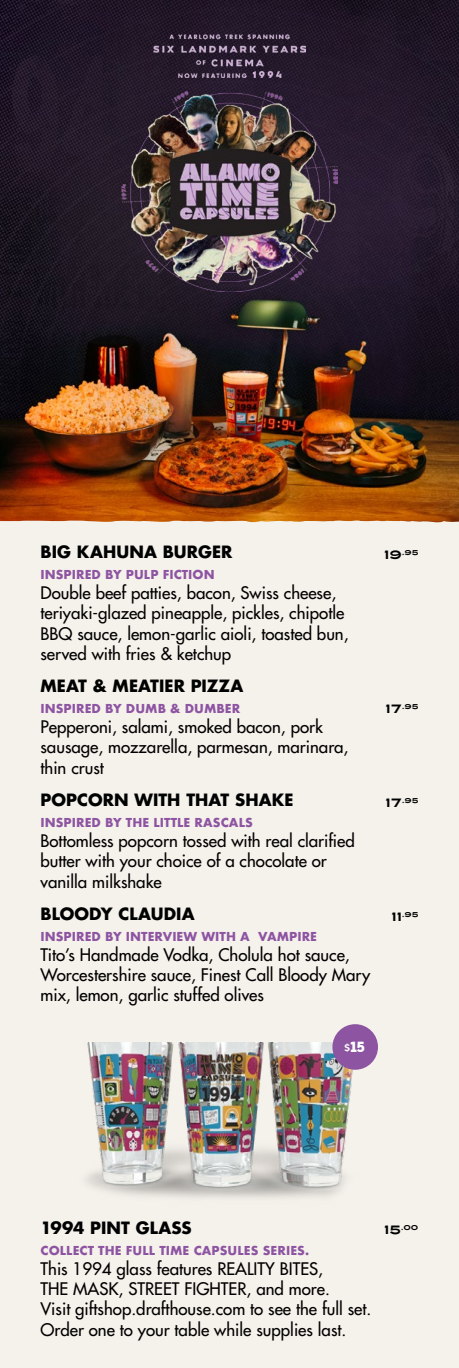
<style>
.page{position:relative;width:459px;height:1368px;background:#fff}
.page>*{position:absolute;margin:0;border:0;box-sizing:border-box;transform-origin:0 0}
.t1{font:500 16.8px/20.2px "Futura Std";color:#000}
.t2{font:700 16.5px "Futura LT Pro";letter-spacing:.005em;color:#000101}
.t3{font:800 15px "Houschka";color:#fff}
.t4{font:700 12px "Futura";letter-spacing:.005em;color:#8d54a2}
.t5{font:7.05px "Turnpike";letter-spacing:.005em;color:#000101}
.s1{font-size:12px}
.s2{font-family:"Houschka Pro";font-weight:700;font-size:10.5px}
</style>
<div class="page">
<img style="left:0;top:0;width:459px;height:520px">
<div style="left:0;top:1251px;width:459px;height:117px;background:#f5f1eb"></div>
<div style="left:0;top:520px;width:459px;height:731px;background:#f5f1eb"></div>
<img style="left:122px;top:87px;width:215px;height:204px">
<img style="left:68px;top:1042px;width:302px;height:199px">
<img style="left:153px;top:34px;width:153px;height:43px">
<div style="left:332px;top:1024px;width:46px;height:46px;background:#8d54a2;border-radius:50%"></div>
<p class="t2" style="left:40px;top:539px;width:193px">BIG KAHUNA BURGER</p>
<p class="t5" style="left:384px;top:547px;width:36px"><span class="s1">19</span>.95</p>
<p class="t4" style="left:40px;top:566px;width:176px">INSPIRED BY PULP FICTION</p>
<p class="t1" style="left:40px;top:583px;width:310px">Double beef patties, bacon, Swiss cheese, teriyaki-glazed pineapple, pickles, chipotle BBQ sauce, lemon-garlic aioli, toasted bun, served with fries &amp; ketchup</p>
<p class="t2" style="left:40px;top:673px;width:204px">MEAT &amp; MEATIER PIZZA</p>
<p class="t4" style="left:40px;top:700px;width:201px">INSPIRED BY DUMB &amp; DUMBER</p>
<p class="t5" style="left:385px;top:701px;width:35px"><span class="s1">17</span>.95</p>
<p class="t1" style="left:40px;top:717px;width:310px">Pepperoni, salami, smoked bacon, pork sausage, mozzarella, parmesan, marinara, thin crust</p>
<p class="t2" style="left:40px;top:787px;width:254px">POPCORN WITH THAT SHAKE</p>
<p class="t5" style="left:385px;top:795px;width:35px"><span class="s1">17</span>.95</p>
<p class="t4" style="left:40px;top:814px;width:214px">INSPIRED BY THE LITTLE RASCALS</p>
<p class="t1" style="left:40px;top:831px;width:316px">Bottomless popcorn tossed with real clarified butter with your choice of a chocolate or vanilla milkshake</p>
<p class="t2" style="left:40px;top:901px;width:156px">BLOODY CLAUDIA</p>
<p class="t5" style="left:391px;top:909px;width:29px"><span class="s1">11</span>.95</p>
<p class="t4" style="left:40px;top:927px;width:278px">INSPIRED BY INTERVIEW WITH A VAMPIRE</p>
<p class="t1" style="left:40px;top:945px;width:331px">Tito’s Handmade Vodka, Cholula hot sauce,<br>Worcestershire sauce, Finest Call Bloody Mary mix, lemon, garlic stuffed olives</p>
<p class="t3" style="left:344px;top:1038px;width:22px"><span class="s2">$</span>15</p>
<p class="t2" style="left:40px;top:1215px;width:153px">1994 PINT GLASS</p>
<p class="t5" style="left:384px;top:1223px;width:36px"><span class="s1">15</span>.00</p>
<p class="t4" style="left:40px;top:1242px;width:270px">COLLECT THE FULL TIME CAPSULES SERIES.</p>
<p class="t1" style="left:40px;top:1259px;width:332px">This 1994 glass features REALITY BITES,<br>THE MASK, STREET FIGHTER, and more.<br>Visit giftshop.drafthouse.com to see the full set.<br>Order one to your table while supplies last.</p>
</div>
